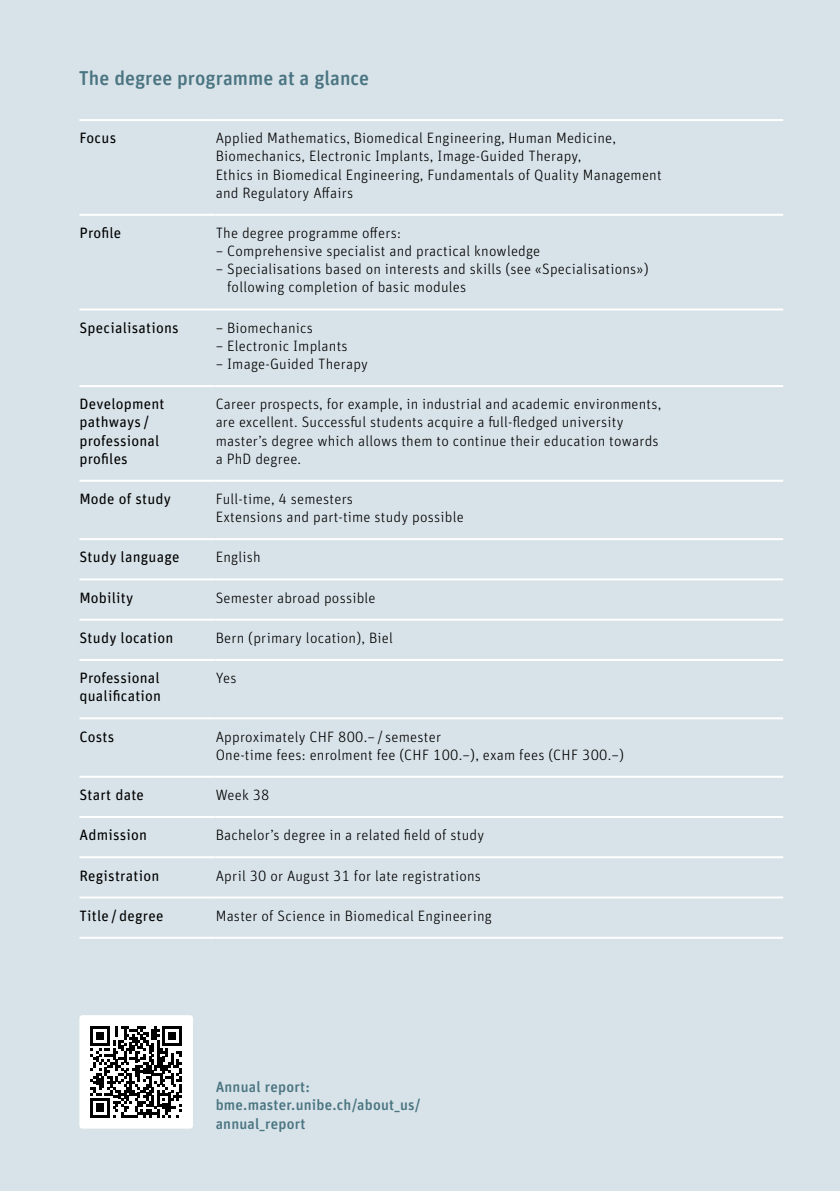
<style>
.page{position:relative;width:840px;height:1191px;background:#fff}
.page>*{position:absolute;margin:0;border:0;box-sizing:border-box;transform-origin:0 0}
.t1{font:500 20px "Unit Rounded Pro";color:#4b7582}
.t2{font:300 15px/18.2px "Unit Rounded Pro";letter-spacing:.015em;color:#000}
.t3{font:15px/18.2px "Unit Rounded Pro";letter-spacing:.015em;color:#000}
.t4{font:500 15px/18.2px "Unit Rounded Pro";letter-spacing:.015em;color:#4b7582}
</style>
<div class="page">
<div style="left:0;top:0;width:839px;height:1191px;background:#d8e3e9"></div>
<hr style="left:79px;top:119px;width:136px;height:2px;background:#fff">
<hr style="left:215px;top:119px;width:567px;height:2px;background:#fff">
<hr style="left:79px;top:214px;width:136px;height:2px;background:#fff">
<hr style="left:215px;top:214px;width:567px;height:2px;background:#fff">
<hr style="left:79px;top:308px;width:136px;height:2px;background:#fff">
<hr style="left:215px;top:308px;width:567px;height:2px;background:#fff">
<hr style="left:79px;top:385px;width:136px;height:2px;background:#fff">
<hr style="left:215px;top:385px;width:567px;height:2px;background:#fff">
<hr style="left:79px;top:480px;width:136px;height:2px;background:#fff">
<hr style="left:215px;top:480px;width:567px;height:2px;background:#fff">
<hr style="left:79px;top:538px;width:136px;height:2px;background:#fff">
<hr style="left:215px;top:538px;width:567px;height:2px;background:#fff">
<hr style="left:79px;top:578px;width:136px;height:2px;background:#fff">
<hr style="left:215px;top:578px;width:567px;height:2px;background:#fff">
<hr style="left:79px;top:618px;width:136px;height:2px;background:#fff">
<hr style="left:215px;top:618px;width:567px;height:2px;background:#fff">
<hr style="left:79px;top:659px;width:136px;height:2px;background:#fff">
<hr style="left:215px;top:659px;width:567px;height:2px;background:#fff">
<hr style="left:79px;top:717px;width:136px;height:2px;background:#fff">
<hr style="left:215px;top:717px;width:567px;height:2px;background:#fff">
<hr style="left:79px;top:775px;width:136px;height:2px;background:#fff">
<hr style="left:215px;top:775px;width:567px;height:2px;background:#fff">
<hr style="left:79px;top:816px;width:136px;height:2px;background:#fff">
<hr style="left:215px;top:816px;width:567px;height:2px;background:#fff">
<hr style="left:79px;top:856px;width:136px;height:2px;background:#fff">
<hr style="left:215px;top:856px;width:567px;height:2px;background:#fff">
<hr style="left:79px;top:896px;width:136px;height:2px;background:#fff">
<hr style="left:215px;top:896px;width:567px;height:2px;background:#fff">
<hr style="left:79px;top:936px;width:136px;height:2px;background:#fff">
<hr style="left:215px;top:936px;width:567px;height:2px;background:#fff">
<div style="left:79px;top:1015px;width:114px;height:113px;background:#fff;border-radius:3px"></div>
<svg style="left:90px;top:1026px;width:92px;height:91px"></svg>
<h1 class="t1" style="left:79px;top:64px;width:291px">The degree programme at a glance</h1>
<p class="t3" style="left:79px;top:128px;width:38px">Focus</p>
<p class="t2" style="left:215px;top:129px;width:447px">Applied Mathematics, Biomedical Engineering, Human Medicine, Biomechanics, Electronic Implants, Image-Guided Therapy,<br>Ethics in Biomedical Engineering, Fundamentals of Quality Management and Regulatory Affairs</p>
<p class="t3" style="left:79px;top:223px;width:43px">Profile</p>
<p class="t2" style="left:215px;top:223px;width:187px">The degree programme offers:</p>
<p class="t2" style="left:215px;top:241px;width:326px">– Comprehensive specialist and practical knowledge</p>
<p class="t2" style="left:227px;top:260px;width:423px;text-indent:-11px">– Specialisations based on interests and skills (see «Specialisations») following completion of basic modules</p>
<p class="t3" style="left:79px;top:318px;width:101px">Specialisations</p>
<p class="t2" style="left:215px;top:318px;width:99px">– Biomechanics</p>
<p class="t2" style="left:215px;top:336px;width:133px">– Electronic Implants</p>
<p class="t2" style="left:215px;top:354px;width:154px">– Image-Guided Therapy</p>
<p class="t3" style="left:79px;top:394px;width:87px">Development pathways / professional profiles</p>
<p class="t2" style="left:215px;top:395px;width:447px">Career prospects, for example, in industrial and academic environments, are excellent. Successful students acquire a full-fledged university master’s degree which allows them to continue their education towards a PhD degree.</p>
<p class="t3" style="left:79px;top:489px;width:93px">Mode of study</p>
<p class="t2" style="left:215px;top:489px;width:249px">Full-time, 4 semesters<br>Extensions and part-time study possible</p>
<p class="t3" style="left:79px;top:547px;width:102px">Study language</p>
<p class="t2" style="left:215px;top:548px;width:46px">English</p>
<p class="t3" style="left:79px;top:587px;width:55px">Mobility</p>
<p class="t2" style="left:215px;top:588px;width:161px">Semester abroad possible</p>
<p class="t3" style="left:79px;top:628px;width:95px">Study location</p>
<p class="t2" style="left:215px;top:628px;width:178px">Bern (primary location), Biel</p>
<p class="t3" style="left:79px;top:668px;width:83px">Professional qualification</p>
<p class="t2" style="left:215px;top:668px;width:22px">Yes</p>
<p class="t3" style="left:79px;top:726px;width:36px">Costs</p>
<p class="t2" style="left:215px;top:727px;width:410px">Approximately CHF 800.– / semester<br>One-time fees: enrolment fee (CHF 100.–), exam fees (CHF 300.–)</p>
<p class="t3" style="left:79px;top:785px;width:66px">Start date</p>
<p class="t2" style="left:215px;top:785px;width:55px">Week 38</p>
<p class="t3" style="left:79px;top:825px;width:69px">Admission</p>
<p class="t2" style="left:215px;top:825px;width:270px">Bachelor’s degree in a related field of study</p>
<p class="t3" style="left:79px;top:865px;width:81px">Registration</p>
<p class="t2" style="left:215px;top:866px;width:267px">April 30 or August 31 for late registrations</p>
<p class="t3" style="left:79px;top:905px;width:85px">Title / degree</p>
<p class="t2" style="left:215px;top:906px;width:277px">Master of Science in Biomedical Engineering</p>
<p class="t4" style="left:215px;top:1077px;width:206px">Annual report: bme.master.unibe.ch/about_us/ annual_report</p>
</div>
